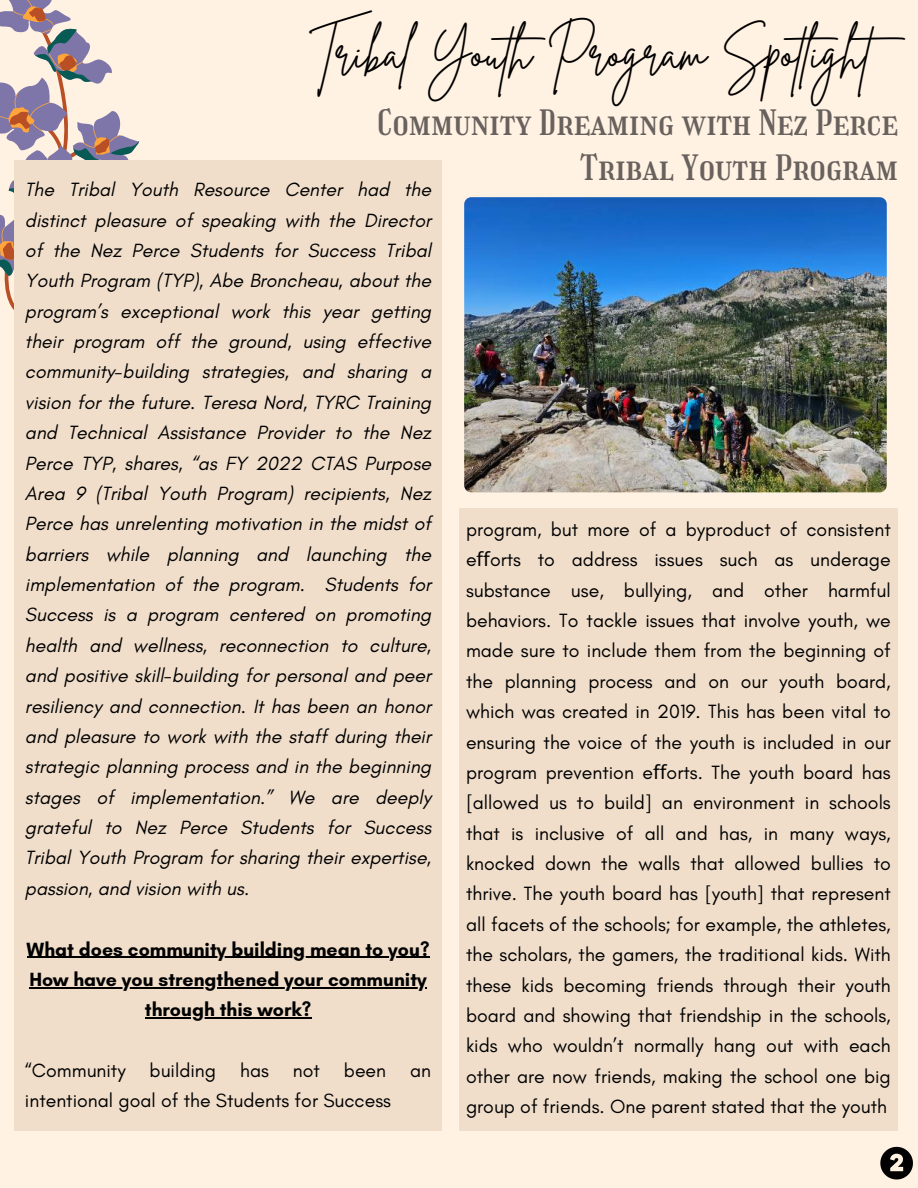
<style>
.page{position:relative;width:918px;height:1188px;background:#fff2e2}
.page>*{position:absolute;margin:0;border:0;box-sizing:border-box;transform-origin:0 0}
.t1{font:48.45px "Brittany Signature";color:#000}
.t2{font:34.2px/44.2px "Girassol";letter-spacing:.02em;color:#68615d;text-align:right}
.t3{font:italic 19.5px/30.3px "Glacial Indifference";color:#000;text-align:justify}
.t4{font:19.5px/30.3px "Glacial Indifference";color:#000}
.t5{font:700 19.5px/30.3px "Glacial Indifference";color:#000;text-align:center}
.s1{font-family:"Noto Sans"}
</style>
<div class="page">
<svg style="left:0;top:0;width:140px;height:310px"></svg>
<div style="left:14px;top:160px;width:428px;height:971px;background:#f0decb"></div>
<div style="left:459px;top:508px;width:439px;height:622px;background:#f0decb"></div>
<img style="left:464px;top:197px;width:423px;height:295px;border-radius:7px">
<svg style="left:880px;top:1147px;width:33px;height:32px"></svg>
<hr style="left:27px;top:957px;width:403px;height:1px;background:#000">
<hr style="left:29px;top:987px;width:398px;height:1px;background:#000">
<hr style="left:145px;top:1017px;width:166px;height:2px;background:#000">
<h1 class="t1" style="left:310px;top:21px;width:610px">Tribal Youth Program Spotlight</h1>
<h2 class="t2" style="left:377px;top:101px;width:522px">Community Dreaming with Nez Perce<br>Tribal Youth Program</h2>
<p class="t3" style="left:25px;top:174px;width:408px">The Tribal Youth Resource Center had the distinct pleasure of speaking with the Director of the Nez Perce Students for Success Tribal Youth Program (TYP), Abe Broncheau, about the program’s exceptional work this year getting their program off the ground, using effective community-building strategies, and sharing a vision for the future. Teresa Nord, TYRC Training and Technical Assistance Provider to the Nez Perce TYP, shares, “as FY 2022 CTAS Purpose Area 9 (Tribal Youth Program) recipients, Nez Perce has unrelenting motivation in the midst of barriers while planning and launching the implementation of the program. Students for Success is a program centered on promoting health and wellness, reconnection to culture, and positive skill-building for personal and peer resiliency and connection. It has been an honor and pleasure to work with the staff during their strategic planning process and in the beginning stages of implementation.” We are deeply grateful to Nez Perce Students for Success Tribal Youth Program for sharing their expertise, passion, and vision with us.</p>
<p class="t4" style="left:466px;top:514px;width:426px;text-align:justify">program, but more of a byproduct of consistent e<span class="s1">ff</span>orts to address issues such as underage substance use, bullying, and other harmful behaviors. To tackle issues that involve youth, we made sure to include them from the beginning of the planning process and on our youth board, which was created in 2019. This has been vital to ensuring the voice of the youth is included in our program prevention e<span class="s1">ff</span>orts. The youth board has [allowed us to build] an environment in schools that is inclusive of all and has, in many ways, knocked down the walls that allowed bullies to thrive. The youth board has [youth] that represent all facets of the schools; for example, the athletes, the scholars, the gamers, the traditional kids. With these kids becoming friends through their youth board and showing that friendship in the schools, kids who wouldn’t normally hang out with each other are now friends, making the school one big group of friends. One parent stated that the youth</p>
<p class="t5" style="left:27px;top:934px;width:404px">What does community building mean to you?<br>How have you strengthened your community through this work?</p>
<p class="t4" style="left:25px;top:1055px;width:408px">“Community building has not been an intentional goal of the Students for Success</p>
</div>
